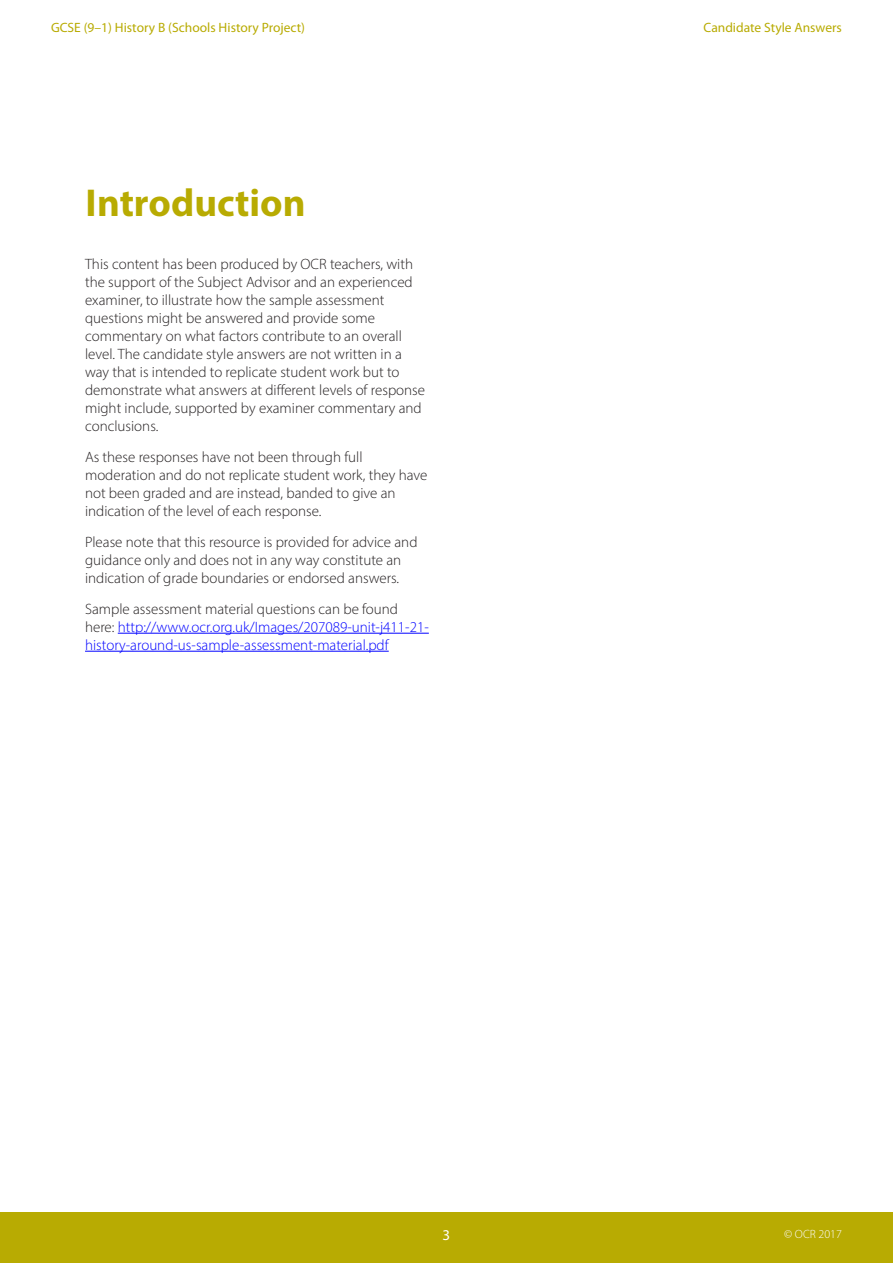
<style>
.page{position:relative;width:893px;height:1263px;background:#fff}
.page>*{position:absolute;margin:0;border:0;box-sizing:border-box;transform-origin:0 0}
.Heading{font:700 39px "Myriad Pro";color:#b8ab02}
.Body{font:300 15px/18px "Myriad Pro";color:#231f20}
.Body-2{font:300 15px/18px "Myriad Pro";color:#00f}
.t1{font:15px "Myriad Pro";color:#fff}
.t2{font:13.5px "Myriad Pro";color:#b8ab02}
.t3{font:300 12px "Myriad Pro";color:#fff}
.s1{color:#231f20}
</style>
<div class="page">
<div style="left:0;top:1212px;width:893px;height:51px;background:#b8ab02"></div>
<hr style="left:118px;top:633px;width:311px;height:1px;background:#00f">
<hr style="left:85px;top:651px;width:304px;height:1px;background:#00f">
<p class="t2" style="left:51px;top:20px;width:255px">GCSE (9–1) History B (Schools History Project)</p>
<p class="Heading" style="left:85px;top:178px;width:222px">Introduction</p>
<h3 class="Body" style="left:85px;top:255px;width:342px">This content has been produced by OCR teachers, with the support of the Subject Advisor and an experienced examiner, to illustrate how the sample assessment questions might be answered and provide some commentary on what factors contribute to an overall level. The candidate style answers are not written in a way that is intended to replicate student work but to demonstrate what answers at different levels of response might include, supported by examiner commentary and conclusions.</h3>
<h3 class="Body" style="left:85px;top:448px;width:344px">As these responses have not been through full moderation and do not replicate student work, they have not been graded and are instead, banded to give an indication of the level of each response.</h3>
<h3 class="Body" style="left:85px;top:533px;width:334px">Please note that this resource is provided for advice and guidance only and does not in any way constitute an indication of grade boundaries or endorsed answers.</h3>
<h3 class="Body-2" style="left:85px;top:599px;width:345px"><span class="s1">Sample assessment material questions can be found here:</span> http://www.ocr.org.uk/Images/207089-unit-j411-21- history-around-us-sample-assessment-material.pdf</h3>
<p class="t1" style="left:443px;top:1226px;width:9px">3</p>
<p class="t2" style="left:704px;top:19px;width:140px">Candidate Style Answers</p>
<p class="t3" style="left:784px;top:1227px;width:59px">© OCR 2017</p>
</div>
